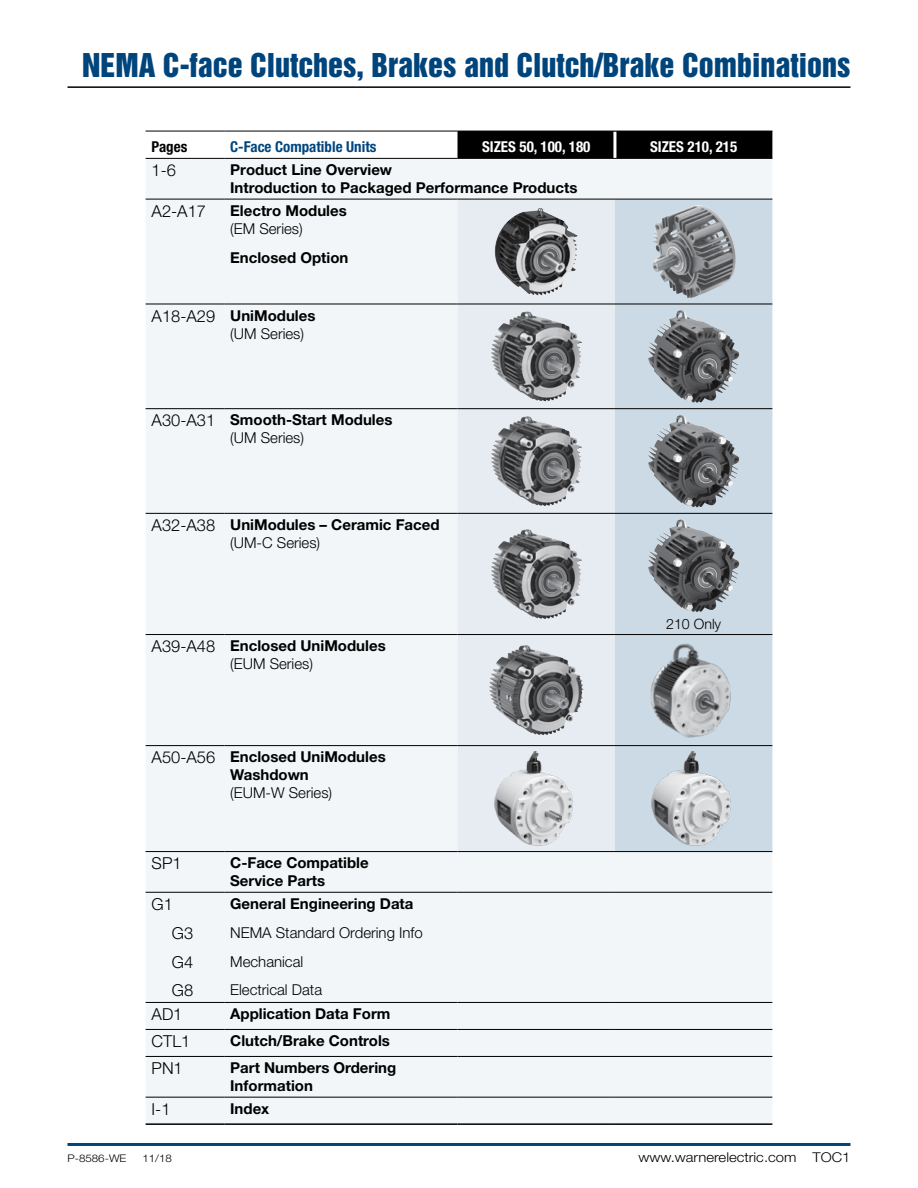
<style>
.page{position:relative;width:918px;height:1188px;background:#fff}
.page>*{position:absolute;margin:0;border:0;box-sizing:border-box;transform-origin:0 0}
.Header-Right_Page{font:30px "Helvetica Inserat LT Std";color:#00447c}
.t1{font:300 16.5px "Helvetica Neue LT Std";color:#000}
.t2{font:700 15px/18px "Helvetica Neue LT Std";color:#000}
.t3{font:300 15px "Helvetica Neue LT Std";color:#000}
.t4{font:700 condensed 15px "Helvetica Neue LT Std";color:#fff}
.t5{font:700 condensed 15px "Helvetica Neue LT Std";color:#00467f}
.t6{font:700 condensed 15px "Helvetica Neue LT Std";color:#000}
.t7{font:300 14.25px "Helvetica Neue LT Std";color:#000}
.t8{font:300 13.5px "Helvetica Neue LT Std";color:#000;scale:1.1 1}
.t9{font:300 10.5px "Helvetica Neue LT Std";color:#000;scale:1.1 1}
.s1{font-weight:300}
</style>
<div class="page">
<hr style="left:68px;top:86px;width:782px;height:2px;background:#000">
<hr style="left:68px;top:1143px;width:782px;height:3px;background:#00447c">
<div style="left:458px;top:132px;width:314px;height:26px;background:#000"></div>
<div style="left:146px;top:159px;width:626px;height:964px;background:#f2f6f8"></div>
<svg style="left:458px;top:200px;width:157px;height:651px;background:#dce1e7"></svg>
<svg style="left:615px;top:200px;width:157px;height:651px;background:#b3bec7"></svg>
<hr style="left:613px;top:131px;width:3px;height:27px;background:#fff">
<hr style="left:146px;top:158px;width:78px;height:1px;background:#000">
<hr style="left:224px;top:158px;width:234px;height:1px;background:#000">
<hr style="left:458px;top:158px;width:157px;height:1px;background:#000">
<hr style="left:615px;top:158px;width:157px;height:1px;background:#000">
<hr style="left:146px;top:199px;width:78px;height:1px;background:#000">
<hr style="left:224px;top:199px;width:234px;height:1px;background:#000">
<hr style="left:458px;top:199px;width:157px;height:1px;background:#000">
<hr style="left:615px;top:199px;width:157px;height:1px;background:#000">
<hr style="left:146px;top:304px;width:78px;height:1px;background:#000">
<hr style="left:224px;top:304px;width:234px;height:1px;background:#000">
<hr style="left:458px;top:304px;width:157px;height:1px;background:#000">
<hr style="left:615px;top:304px;width:157px;height:1px;background:#000">
<hr style="left:146px;top:408px;width:78px;height:1px;background:#000">
<hr style="left:224px;top:408px;width:234px;height:1px;background:#000">
<hr style="left:458px;top:408px;width:157px;height:1px;background:#000">
<hr style="left:615px;top:408px;width:157px;height:1px;background:#000">
<hr style="left:146px;top:513px;width:78px;height:1px;background:#000">
<hr style="left:224px;top:513px;width:234px;height:1px;background:#000">
<hr style="left:458px;top:513px;width:157px;height:1px;background:#000">
<hr style="left:615px;top:513px;width:157px;height:1px;background:#000">
<hr style="left:146px;top:634px;width:78px;height:1px;background:#000">
<hr style="left:224px;top:634px;width:234px;height:1px;background:#000">
<hr style="left:458px;top:634px;width:157px;height:1px;background:#000">
<hr style="left:615px;top:634px;width:157px;height:1px;background:#000">
<hr style="left:224px;top:745px;width:234px;height:1px;background:#000">
<hr style="left:458px;top:745px;width:157px;height:1px;background:#000">
<hr style="left:615px;top:745px;width:157px;height:1px;background:#000">
<hr style="left:146px;top:745px;width:78px;height:1px;background:#000">
<hr style="left:146px;top:851px;width:78px;height:1px;background:#000">
<hr style="left:224px;top:851px;width:234px;height:1px;background:#000">
<hr style="left:458px;top:851px;width:157px;height:1px;background:#000">
<hr style="left:615px;top:851px;width:157px;height:1px;background:#000">
<hr style="left:146px;top:892px;width:78px;height:1px;background:#000">
<hr style="left:224px;top:892px;width:234px;height:1px;background:#000">
<hr style="left:458px;top:892px;width:157px;height:1px;background:#000">
<hr style="left:615px;top:892px;width:157px;height:1px;background:#000">
<hr style="left:146px;top:1002px;width:78px;height:1px;background:#000">
<hr style="left:224px;top:1002px;width:234px;height:1px;background:#000">
<hr style="left:458px;top:1002px;width:157px;height:1px;background:#000">
<hr style="left:615px;top:1002px;width:157px;height:1px;background:#000">
<hr style="left:146px;top:1029px;width:78px;height:1px;background:#000">
<hr style="left:224px;top:1029px;width:234px;height:1px;background:#000">
<hr style="left:458px;top:1029px;width:157px;height:1px;background:#000">
<hr style="left:615px;top:1029px;width:157px;height:1px;background:#000">
<hr style="left:146px;top:1056px;width:78px;height:1px;background:#000">
<hr style="left:224px;top:1056px;width:234px;height:1px;background:#000">
<hr style="left:458px;top:1056px;width:157px;height:1px;background:#000">
<hr style="left:615px;top:1056px;width:157px;height:1px;background:#000">
<hr style="left:146px;top:1097px;width:78px;height:1px;background:#000">
<hr style="left:224px;top:1097px;width:234px;height:1px;background:#000">
<hr style="left:458px;top:1097px;width:157px;height:1px;background:#000">
<hr style="left:615px;top:1097px;width:157px;height:1px;background:#000">
<hr style="left:146px;top:1123px;width:78px;height:2px;background:#000">
<hr style="left:224px;top:1123px;width:234px;height:2px;background:#000">
<hr style="left:458px;top:1123px;width:157px;height:2px;background:#000">
<hr style="left:615px;top:1123px;width:157px;height:2px;background:#000">
<hr style="left:146px;top:131px;width:78px;height:1px;background:#000">
<hr style="left:224px;top:131px;width:234px;height:1px;background:#000">
<hr style="left:458px;top:131px;width:157px;height:1px;background:#000">
<hr style="left:615px;top:131px;width:157px;height:1px;background:#000">
<img style="left:495px;top:209px;width:51px;height:86px">
<img style="left:652px;top:205px;width:46px;height:77px">
<img style="left:491px;top:311px;width:66px;height:90px">
<img style="left:649px;top:310px;width:32px;height:39px">
<img style="left:491px;top:416px;width:63px;height:90px">
<img style="left:649px;top:415px;width:32px;height:39px">
<img style="left:491px;top:529px;width:76px;height:90px">
<img style="left:649px;top:519px;width:32px;height:40px">
<img style="left:488px;top:645px;width:95px;height:90px">
<img style="left:647px;top:641px;width:93px;height:99px">
<img style="left:493px;top:752px;width:87px;height:94px">
<img style="left:650px;top:752px;width:87px;height:94px">
<p class="Header-Right_Page" style="left:82px;top:47px;width:770px">NEMA C-face Clutches, Brakes and Clutch/Brake Combinations</p>
<p class="t6" style="left:152px;top:138px;width:37px">Pages</p>
<p class="t5" style="left:230px;top:138px;width:148px">C-Face Compatible Units</p>
<p class="t4" style="left:482px;top:138px;width:110px">SIZES 50, 100, 180</p>
<p class="t4" style="left:650px;top:138px;width:89px">SIZES 210, 215</p>
<p class="t1" style="left:152px;top:160px;width:26px">1-6</p>
<p class="t2" style="left:230px;top:160px;width:349px">Product Line Overview<br>Introduction to Packaged Performance Products</p>
<p class="t1" style="left:152px;top:201px;width:56px">A2-A17</p>
<p class="t2" style="left:230px;top:201px;width:118px">Electro Modules <span class="s1">(EM Series)</span></p>
<p class="t2" style="left:230px;top:248px;width:120px">Enclosed Option</p>
<p class="t1" style="left:152px;top:306px;width:65px">A18-A29</p>
<p class="t2" style="left:230px;top:306px;width:87px">UniModules <span class="s1">(UM Series)</span></p>
<p class="t1" style="left:152px;top:411px;width:65px">A30-A31</p>
<p class="t2" style="left:230px;top:411px;width:164px">Smooth-Start Modules <span class="s1">(UM Series)</span></p>
<p class="t1" style="left:152px;top:515px;width:65px">A32-A38</p>
<p class="t2" style="left:230px;top:515px;width:211px">UniModules – Ceramic Faced <span class="s1">(UM-C Series)</span></p>
<p class="t1" style="left:152px;top:636px;width:65px">A39-A48</p>
<p class="t2" style="left:230px;top:637px;width:157px">Enclosed UniModules <span class="s1">(EUM Series)</span></p>
<p class="t1" style="left:152px;top:747px;width:65px">A50-A56</p>
<p class="t2" style="left:230px;top:748px;width:157px">Enclosed UniModules<br>Washdown<br><span class="s1">(EUM-W Series)</span></p>
<p class="t1" style="left:152px;top:853px;width:31px">SP1</p>
<p class="t2" style="left:230px;top:854px;width:140px">C-Face Compatible<br>Service Parts</p>
<p class="t1" style="left:152px;top:894px;width:23px">G1</p>
<p class="t1" style="left:172px;top:923px;width:23px">G3</p>
<p class="t1" style="left:172px;top:952px;width:23px">G4</p>
<p class="t1" style="left:172px;top:980px;width:23px">G8</p>
<p class="t2" style="left:230px;top:894px;width:185px">General Engineering Data</p>
<p class="t3" style="left:230px;top:923px;width:194px">NEMA Standard Ordering Info</p>
<p class="t3" style="left:230px;top:952px;width:75px">Mechanical</p>
<p class="t3" style="left:230px;top:981px;width:93px">Electrical Data</p>
<p class="t1" style="left:152px;top:1004px;width:32px">AD1</p>
<p class="t2" style="left:230px;top:1004px;width:162px">Application Data Form</p>
<p class="t1" style="left:152px;top:1031px;width:40px">CTL1</p>
<p class="t2" style="left:230px;top:1031px;width:161px">Clutch/Brake Controls</p>
<p class="t1" style="left:152px;top:1058px;width:33px">PN1</p>
<p class="t2" style="left:230px;top:1058px;width:168px">Part Numbers Ordering<br>Information</p>
<p class="t1" style="left:152px;top:1099px;width:20px">I-1</p>
<p class="t2" style="left:230px;top:1099px;width:41px">Index</p>
<p class="t7" style="left:666px;top:615px;width:57px">210 Only</p>
<p class="t9" style="left:68px;top:1152px;width:55px">P-8586-WE</p>
<p class="t9" style="left:142px;top:1152px;width:28px">11/18</p>
<p class="t8" style="left:639px;top:1149px;width:194px">www.warnerelectric.com TOC1</p>
</div>
